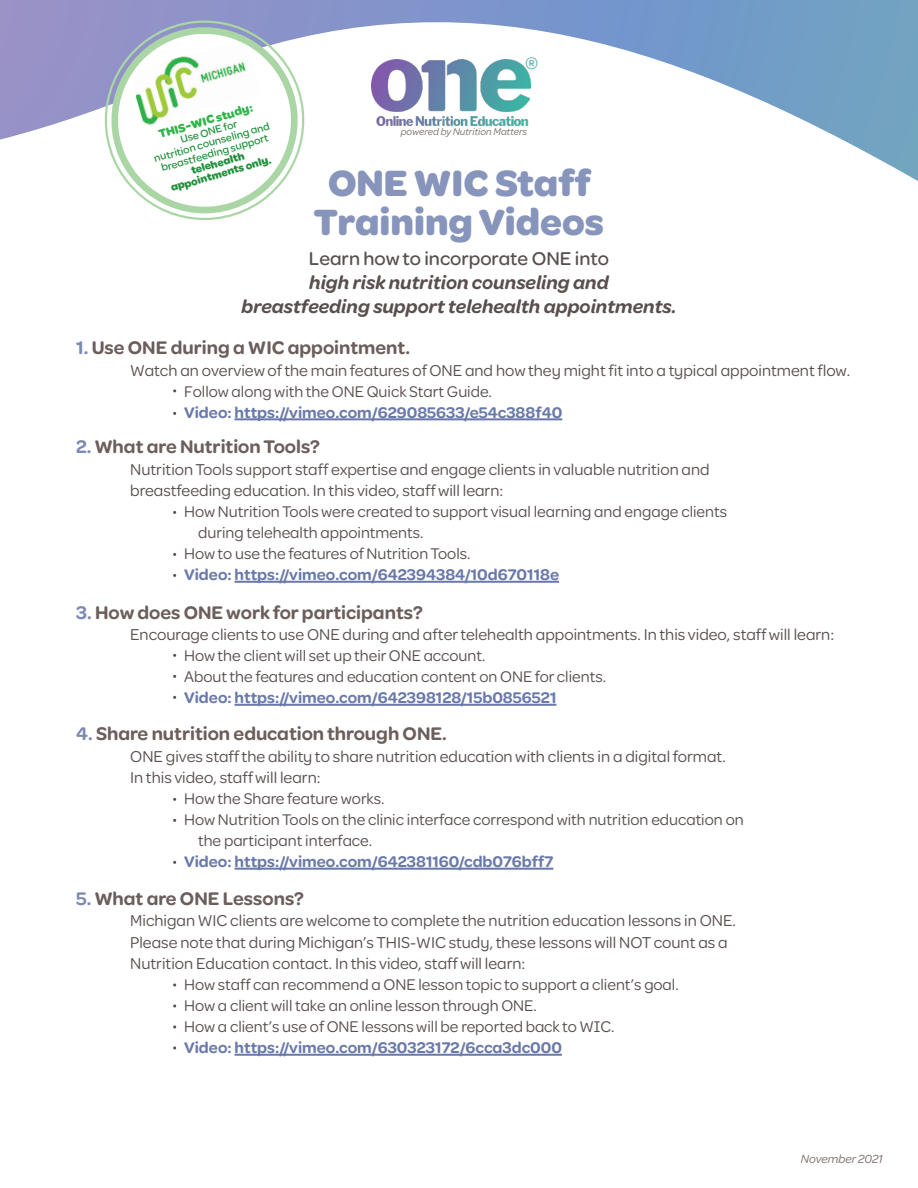
<style>
.page{position:relative;width:918px;height:1188px;background:#fff}
.page>*{position:absolute;margin:0;border:0;box-sizing:border-box;transform-origin:0 0}
.Paragraph{font:700 39px "Omnes";color:#8794bb}
.Paragraph-2{font:italic 600 19.8px "Omnes";color:#59504e}
.Paragraph-3{font:500 19.8px "Omnes";color:#59504e}
.Paragraph-4{font:600 19.5px "Omnes";color:#6b5e5b}
.t1{font:17.7px "Omnes";color:#42ada5}
.Paragraph-5{font:16.8px "Omnes";color:#59504e}
.Paragraph-6{font:16.5px "Omnes";color:#59504e}
.Paragraph-7{font:600 16.5px "Omnes";color:#6979aa}
.t2{font:italic 12.6px "Omnes";color:#7d6f6c}
.t3{font:700 12.45px "Omnes";color:#31b44a}
.t4{font:500 11.25px/10.9px "Omnes";color:#208f3a;text-align:center}
.t5{font:700 11.25px "Omnes";color:#208f3a}
.t6{font:italic 10.35px "Omnes";color:#7d6f6c}
.s1{color:#7b89b4}
</style>
<div class="page">
<svg style="left:0;top:0;width:918px;height:181px"></svg>
<img style="left:371px;top:60px;width:160px;height:65px">
<hr style="left:235px;top:418px;width:327px;height:2px;background:#6979aa">
<hr style="left:235px;top:581px;width:324px;height:2px;background:#6979aa">
<hr style="left:235px;top:704px;width:321px;height:2px;background:#6979aa">
<hr style="left:235px;top:868px;width:318px;height:2px;background:#6979aa">
<hr style="left:235px;top:1054px;width:327px;height:2px;background:#6979aa">
<svg style="left:173px;top:983px;width:3px;height:4px"></svg>
<svg style="left:173px;top:1004px;width:3px;height:4px"></svg>
<svg style="left:173px;top:1025px;width:3px;height:4px"></svg>
<svg style="left:173px;top:1046px;width:3px;height:4px"></svg>
<svg style="left:101px;top:16px;width:207px;height:204px"></svg>
<img style="left:131px;top:43px;width:129px;height:83px">
<p class="t1" style="left:525px;top:52px;width:15px">®</p>
<p class="t3" style="left:157px;top:126px;width:99px;rotate:-16deg">THIS-WIC study:</p>
<p class="t4" style="left:179px;top:134px;width:60px;rotate:-16deg">Use ONE for</p>
<p class="t4" style="left:153px;top:153px;width:121px;rotate:-16deg">nutrition counseling and breastfeeding support</p>
<p class="t6" style="left:401px;top:125px;width:128px">powered by Nutrition Matters</p>
<p class="t5" style="left:189px;top:163px;width:57px;rotate:-16deg">telehealth</p>
<p class="t5" style="left:169px;top:180px;width:105px;rotate:-16deg">appointments only.</p>
<p class="Paragraph" style="left:328px;top:156px;width:265px">ONE WIC Staff</p>
<p class="Paragraph" style="left:314px;top:195px;width:292px">Training Videos</p>
<p class="Paragraph-3" style="left:309px;top:245px;width:302px">Learn how to incorporate ONE into</p>
<p class="Paragraph-2" style="left:309px;top:269px;width:301px">high risk nutrition counseling and</p>
<p class="Paragraph-2" style="left:241px;top:293px;width:437px">breastfeeding support telehealth appointments.</p>
<p class="Paragraph-4" style="left:76px;top:334px;width:335px"><span class="s1">1.</span> Use ONE during a WIC appointment.</p>
<p class="Paragraph-5" style="left:130px;top:359px;width:721px">Watch an overview of the main features of ONE and how they might fit into a typical appointment flow.</p>
<p class="Paragraph-6" style="left:184px;top:380px;width:309px">Follow along with the ONE Quick Start Guide.</p>
<p class="Paragraph-7" style="left:184px;top:401px;width:380px">Video: https://vimeo.com/629085633/e54c388f40</p>
<p class="Paragraph-4" style="left:76px;top:433px;width:245px"><span class="s1">2.</span> What are Nutrition Tools?</p>
<p class="Paragraph-5" style="left:130px;top:458px;width:581px">Nutrition Tools support staff expertise and engage clients in valuable nutrition and</p>
<p class="Paragraph-5" style="left:130px;top:479px;width:375px">breastfeeding education. In this video, staff will learn:</p>
<p class="Paragraph-6" style="left:184px;top:501px;width:544px">How Nutrition Tools were created to support visual learning and engage clients</p>
<p class="Paragraph-6" style="left:198px;top:522px;width:227px">during telehealth appointments.</p>
<p class="Paragraph-6" style="left:184px;top:543px;width:288px">How to use the features of Nutrition Tools.</p>
<p class="Paragraph-7" style="left:184px;top:563px;width:376px">Video: https://vimeo.com/642394384/10d670118e</p>
<p class="Paragraph-4" style="left:76px;top:599px;width:348px"><span class="s1">3.</span> How does ONE work for participants?</p>
<p class="Paragraph-5" style="left:130px;top:623px;width:705px">Encourage clients to use ONE during and after telehealth appointments. In this video, staff will learn:</p>
<p class="Paragraph-6" style="left:184px;top:645px;width:303px">How the client will set up their ONE account.</p>
<p class="Paragraph-6" style="left:184px;top:666px;width:423px">About the features and education content on ONE for clients.</p>
<p class="Paragraph-7" style="left:184px;top:686px;width:374px">Video: https://vimeo.com/642398128/15b0856521</p>
<p class="Paragraph-4" style="left:76px;top:720px;width:372px"><span class="s1">4.</span> Share nutrition education through ONE.</p>
<p class="Paragraph-5" style="left:130px;top:745px;width:597px">ONE gives staff the ability to share nutrition education with clients in a digital format.</p>
<p class="Paragraph-5" style="left:130px;top:766px;width:192px">In this video, staff will learn:</p>
<p class="Paragraph-6" style="left:184px;top:788px;width:202px">How the Share feature works.</p>
<p class="Paragraph-6" style="left:184px;top:809px;width:561px">How Nutrition Tools on the clinic interface correspond with nutrition education on</p>
<p class="Paragraph-6" style="left:198px;top:830px;width:176px">the participant interface.</p>
<p class="Paragraph-7" style="left:184px;top:850px;width:371px">Video: https://vimeo.com/642381160/cdb076bff7</p>
<p class="Paragraph-4" style="left:76px;top:885px;width:229px"><span class="s1">5.</span> What are ONE Lessons?</p>
<p class="Paragraph-5" style="left:130px;top:909px;width:607px">Michigan WIC clients are welcome to complete the nutrition education lessons in ONE.</p>
<p class="Paragraph-5" style="left:130px;top:931px;width:599px">Please note that during Michigan’s THIS-WIC study, these lessons will NOT count as a</p>
<p class="Paragraph-5" style="left:130px;top:952px;width:397px">Nutrition Education contact. In this video, staff will learn:</p>
<p class="Paragraph-6" style="left:184px;top:974px;width:496px">How staff can recommend a ONE lesson topic to support a client’s goal.</p>
<p class="Paragraph-6" style="left:184px;top:995px;width:354px">How a client will take an online lesson through ONE.</p>
<p class="Paragraph-6" style="left:184px;top:1016px;width:432px">How a client’s use of ONE lessons will be reported back to WIC.</p>
<p class="Paragraph-7" style="left:184px;top:1036px;width:379px">Video: https://vimeo.com/630323172/6cca3dc000</p>
<p class="t2" style="left:801px;top:1150px;width:84px">November 2021</p>
</div>
